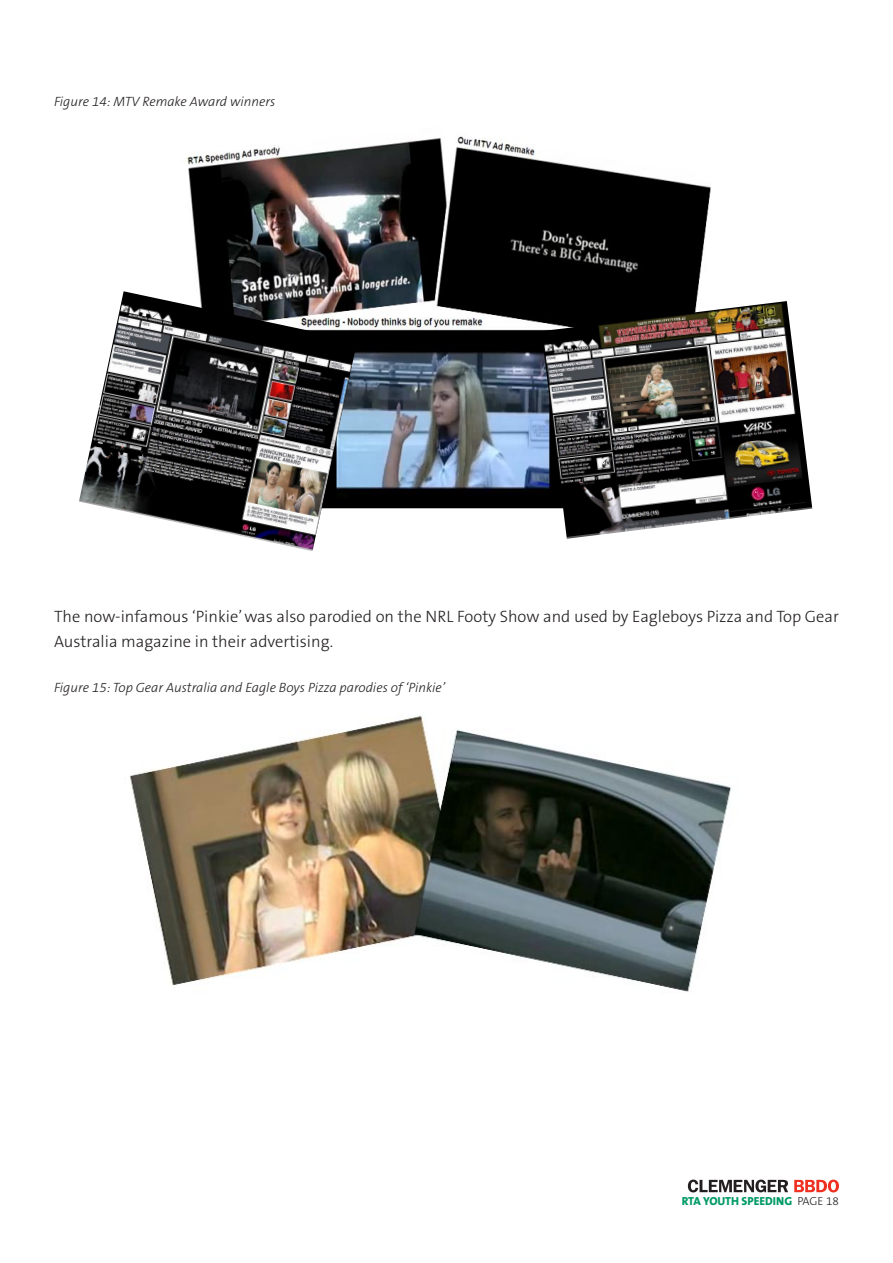
<style>
.page{position:relative;width:893px;height:1263px;background:#fff}
.page>*{position:absolute;margin:0;border:0;box-sizing:border-box;transform-origin:0 0}
.t1{font:300 16.5px/24.8px "The Sans B3";color:#231f20}
.t2{font:italic 300 13.5px "The Sans B3";color:#231f20}
.t3{font:800 11.7px "The Sans B8";color:#009a67}
.s1{font-family:"The Sans B3";font-weight:300;color:#231f20}
</style>
<div class="page">
<svg style="left:688px;top:1179px;width:100px;height:13px"></svg>
<svg style="left:794px;top:1179px;width:45px;height:13px"></svg>
<img style="left:186px;top:136px;width:525px;height:373px">
<img style="left:129px;top:715px;width:602px;height:277px">
<img style="left:79px;top:291px;width:278px;height:260px">
<img style="left:541px;top:301px;width:271px;height:238px">
<p class="t2" style="left:54px;top:94px;width:223px">Figure 14: MTV Remake Award winners</p>
<p class="t1" style="left:54px;top:605px;width:786px">The now-infamous ‘Pinkie’ was also parodied on the NRL Footy Show and used by Eagleboys Pizza and Top Gear<br>Australia magazine in their advertising.</p>
<p class="t2" style="left:54px;top:680px;width:392px">Figure 15: Top Gear Australia and Eagle Boys Pizza parodies of ‘Pinkie’</p>
<p class="t3" style="left:682px;top:1195px;width:159px">RTA YOUTH SPEEDING <span class="s1">Page 18</span></p>
</div>
